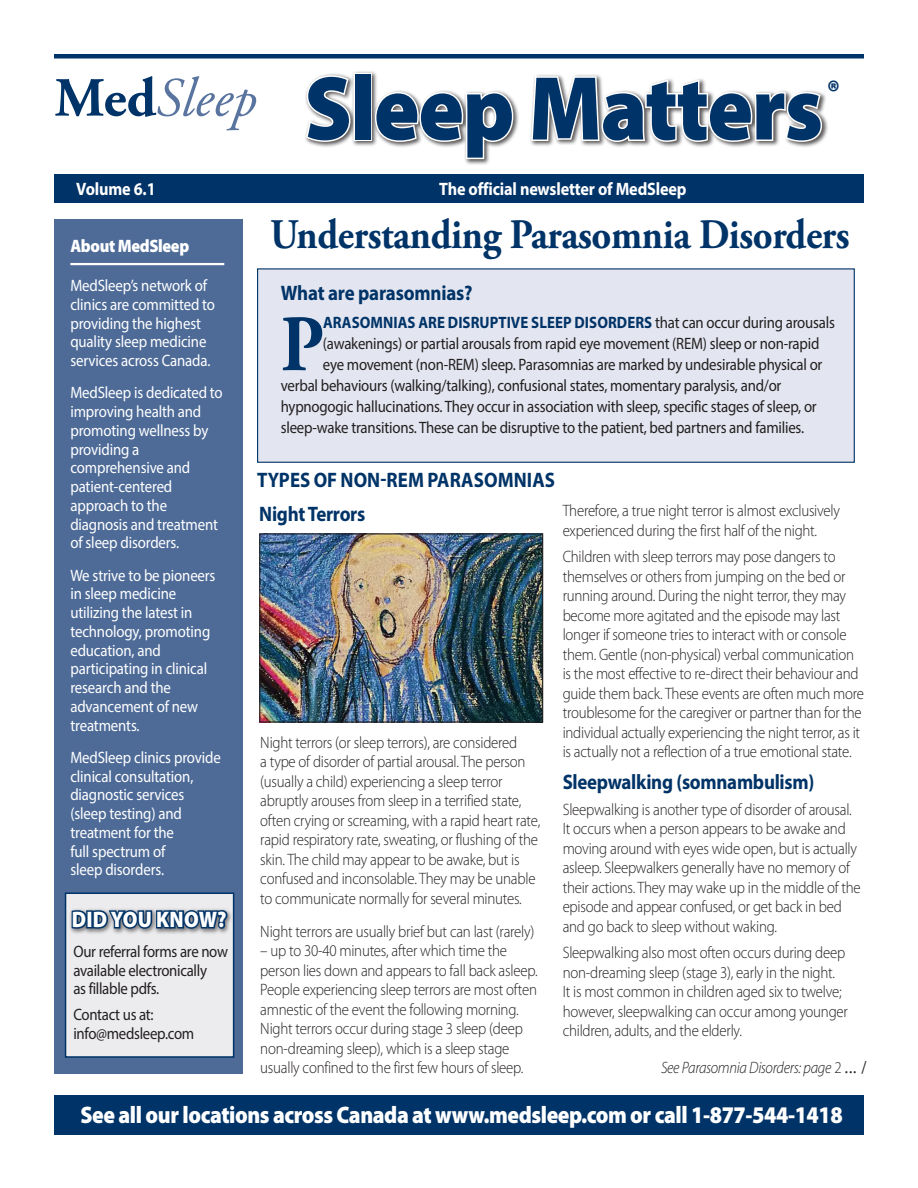
<style>
.page{position:relative;width:918px;height:1188px;background:#fff}
.page>*{position:absolute;margin:0;border:0;box-sizing:border-box;transform-origin:0 0}
.MDSLP_TEXT_space__12{font:900 91.5px "Myriad Pro";letter-spacing:-.015em;color:#003367;scale:.93 1}
.MDSLP_TEXT_1_DropCap{font:700 79.8px "Adobe Garamond Pro";color:#003367;scale:.9 1}
.MDSLP_Title_2{font:700 42px "Adobe Garamond Pro";letter-spacing:-.01em;color:#003367;scale:.92 1}
.MDSLP_TEXT_space__12-2{font:900 31.5px "Myriad Pro";color:#003367;scale:.9 1}
.MDSLP_TEXT_space__12-3{font:900 24px "Myriad Pro";letter-spacing:-.02em;color:#fff;scale:.9 1}
.MDSLP_CALLOUT_title{font:900 22.5px "Myriad Pro";letter-spacing:.01em;color:#fff;scale:.9 1}
.MDSLP_SUBhead_2_BLUE{font:700 21px "Myriad Pro";letter-spacing:-.015em;color:#003367;scale:.9 1}
.MDSLP_SUBhead_2_BLUE-2{font:700 21px "Myriad Pro";letter-spacing:.005em;color:#003367;scale:.9 1}
.MDSLP_TEXT_space__12-4{font:700 18px "Myriad Pro";letter-spacing:-.01em;color:#fff;scale:.9 1}
.PULL_quote_text_outd{font:900 18px "Myriad Pro";letter-spacing:-.02em;color:#fff;scale:.9 1}
.MDSLP_TEXT_space__12-5{font:300 16.5px/19.5px "Myriad Pro";letter-spacing:-.015em;color:#231f20;scale:.9 1}
.PULL_quote_text_outd-2{font:16.5px/18.8px "Myriad Pro";letter-spacing:-.01em;color:#fff;scale:.9 1}
.MDSLP_TEXT_1_DropCap-2{font:16.5px "Myriad Pro";letter-spacing:-.015em;color:#231f20;scale:.9 1}
.MDSLP_TEXT_space__12-6{font:16.5px/18.8px "Myriad Pro";letter-spacing:-.02em;color:#231f20;scale:.9 1}
.MDSLP_TEXT_1_DropCap-3{font:700 16.5px "Myriad Pro";letter-spacing:.005em;color:#003367;scale:.9 1}
.t1{font:italic 300 16.5px "Myriad Pro";letter-spacing:-.02em;color:#231f20;scale:.9 1}
.s1{font-weight:400;color:#231f20}
.s2{font-style:normal}
.s3{font-family:"Minion Pro";font-weight:400;font-style:normal;font-size:18px}
</style>
<div class="page">
<div style="left:54px;top:219px;width:189px;height:854px;background:#4e6b98"></div>
<div style="left:65px;top:892px;width:169px;height:166px;background:#ececee;border:2px solid #003367"></div>
<div style="left:257px;top:268px;width:598px;height:195px;background:#e3e6f0;border:1px solid #003367"></div>
<div style="left:54px;top:174px;width:810px;height:28px;background:#003367"></div>
<div style="left:304px;top:71px;width:524px;height:95px;background:#231f20;opacity:.75"></div>
<svg style="left:304px;top:74px;width:48px;height:69px"></svg>
<div style="left:353px;top:73px;width:19px;height:68px;border:3px solid #fff"></div>
<svg style="left:373px;top:90px;width:142px;height:71px"></svg>
<svg style="left:530px;top:75px;width:294px;height:69px"></svg>
<hr style="left:54px;top:54px;width:810px;height:4px;background:#003367">
<hr style="left:70px;top:263px;width:154px;height:2px;background:#fff">
<svg style="left:55px;top:76px;width:201px;height:54px"></svg>
<div style="left:69px;top:907px;width:164px;height:28px;background:#231f20;opacity:.55"></div>
<svg style="left:70px;top:892px;width:159px;height:43px"></svg>
<div style="left:54px;top:1096px;width:810px;height:39px;background:#003367"></div>
<img style="left:261px;top:535px;width:280px;height:186px">
<div style="left:259px;top:533px;width:284px;height:190px;border:1px solid #231f20"></div>
<p class="MDSLP_TEXT_space__12" style="left:304px;top:57px;width:559px">Sleep Matters</p>
<p class="MDSLP_TEXT_space__12-2" style="left:827px;top:74px;width:16px">®</p>
<p class="MDSLP_TEXT_space__12-4" style="left:76px;top:177px;width:90px">Volume 6.1</p>
<p class="MDSLP_TEXT_space__12-4" style="left:439px;top:177px;width:276px">The official newsletter of MedSleep</p>
<p class="PULL_quote_text_outd" style="left:70px;top:236px;width:134px">About MedSleep</p>
<p class="PULL_quote_text_outd-2" style="left:70px;top:276px;width:162px">MedSleep’s network of clinics are committed to providing the highest quality sleep medicine services across Canada.</p>
<p class="PULL_quote_text_outd-2" style="left:70px;top:383px;width:171px">MedSleep is dedicated to improving health and promoting wellness by providing a comprehensive and patient-centered approach to the diagnosis and treatment of sleep disorders.</p>
<p class="PULL_quote_text_outd-2" style="left:70px;top:565px;width:163px">We strive to be pioneers in sleep medicine utilizing the latest in technology, promoting education, and participating in clinical research and the advancement of new treatments.</p>
<p class="PULL_quote_text_outd-2" style="left:70px;top:748px;width:169px">MedSleep clinics provide clinical consultation, diagnostic services (sleep testing) and treatment for the<br>full spectrum of</p>
<p class="PULL_quote_text_outd-2" style="left:70px;top:860px;width:106px">sleep disorders.</p>
<p class="MDSLP_CALLOUT_title" style="left:72px;top:907px;width:174px">DID YOU KNOW?</p>
<p class="MDSLP_TEXT_space__12-6" style="left:73px;top:942px;width:173px">Our referral forms are now available electronically</p>
<p class="MDSLP_TEXT_space__12-6" style="left:73px;top:979px;width:97px">as fillable pdfs.</p>
<p class="MDSLP_TEXT_space__12-6" style="left:73px;top:1005px;width:91px">Contact us at:</p>
<p class="MDSLP_TEXT_space__12-6" style="left:73px;top:1023px;width:136px">info@medsleep.com</p>
<p class="MDSLP_Title_2" style="left:270px;top:210px;width:631px">Understanding Parasomnia Disorders</p>
<p class="MDSLP_SUBhead_2_BLUE" style="left:281px;top:280px;width:215px">What are parasomnias?</p>
<p class="MDSLP_TEXT_1_DropCap" style="left:281px;top:298px;width:49px">P</p>
<p class="MDSLP_TEXT_1_DropCap-3" style="left:323px;top:312px;width:570px">ARASOMNIAS ARE DISRUPTIVE SLEEP DISORDERS <span class="s1">that can occur during arousals</span></p>
<p class="MDSLP_TEXT_1_DropCap-2" style="left:323px;top:333px;width:553px">(awakenings) or partial arousals from rapid eye movement (REM) sleep or non-rapid</p>
<p class="MDSLP_TEXT_1_DropCap-2" style="left:323px;top:354px;width:557px">eye movement (non-REM) sleep. Parasomnias are marked by undesirable physical or</p>
<p class="MDSLP_TEXT_1_DropCap-2" style="left:281px;top:375px;width:558px">verbal behaviours (walking/talking), confusional states, momentary paralysis, and/or</p>
<p class="MDSLP_TEXT_1_DropCap-2" style="left:281px;top:396px;width:597px">hypnogogic hallucinations. They occur in association with sleep, specific stages of sleep, or</p>
<p class="MDSLP_TEXT_1_DropCap-2" style="left:281px;top:417px;width:583px">sleep-wake transitions. These can be disruptive to the patient, bed partners and families.</p>
<p class="MDSLP_SUBhead_2_BLUE-2" style="left:257px;top:467px;width:332px">TYPES OF NON-REM PARASOMNIAS</p>
<p class="MDSLP_SUBhead_2_BLUE" style="left:259px;top:500px;width:120px">Night Terrors</p>
<p class="MDSLP_TEXT_space__12-5" style="left:260px;top:732px;width:313px">Night terrors (or sleep terrors), are considered<br>a type of disorder of partial arousal. The person (usually a child) experiencing a sleep terror abruptly arouses from sleep in a terrified state, often crying or screaming, with a rapid heart rate, rapid respiratory rate, sweating, or flushing of the skin. The child may appear to be awake, but is confused and inconsolable. They may be unable to communicate normally for several minutes.</p>
<p class="MDSLP_TEXT_space__12-5" style="left:260px;top:921px;width:306px">Night terrors are usually brief but can last (rarely)</p>
<p class="MDSLP_TEXT_space__12-5" style="left:260px;top:941px;width:310px">– up to 30-40 minutes, after which time the person lies down and appears to fall back asleep.<br>People experiencing sleep terrors are most often amnestic of the event the following morning.<br>Night terrors occur during stage 3 sleep (deep non-dreaming sleep), which is a sleep stage usually confined to the first few hours of sleep.</p>
<p class="MDSLP_TEXT_space__12-5" style="left:563px;top:501px;width:310px">Therefore, a true night terror is almost exclusively experienced during the first half of the night.</p>
<p class="MDSLP_TEXT_space__12-5" style="left:563px;top:547px;width:336px">Children with sleep terrors may pose dangers to themselves or others from jumping on the bed or running around. During the night terror, they may become more agitated and the episode may last longer if someone tries to interact with or console them. Gentle (non-physical) verbal communication is the most effective to re-direct their behaviour and guide them back. These events are often much more troublesome for the caregiver or partner than for the individual actually experiencing the night terror, as it is actually not a reflection of a true emotional state.</p>
<p class="MDSLP_SUBhead_2_BLUE" style="left:563px;top:768px;width:281px">Sleepwalking (somnambulism)</p>
<p class="MDSLP_TEXT_space__12-5" style="left:563px;top:800px;width:333px">Sleepwalking is another type of disorder of arousal.<br>It occurs when a person appears to be awake and moving around with eyes wide open, but is actually asleep. Sleepwalkers generally have no memory of their actions. They may wake up in the middle of the episode and appear confused, or get back in bed and go back to sleep without waking.</p>
<p class="MDSLP_TEXT_space__12-5" style="left:563px;top:943px;width:318px">Sleepwalking also most often occurs during deep non-dreaming sleep (stage 3), early in the night.<br>It is most common in children aged six to twelve; however, sleepwalking can occur among younger children, adults, and the elderly.</p>
<p class="t1" style="left:661px;top:1057px;width:230px">See Parasomnia Disorders: page <span class="s2">2</span> <span class="s3">... /</span></p>
<p class="MDSLP_TEXT_space__12-3" style="left:80px;top:1101px;width:849px">See all our locations across Canada at www.medsleep.com or call 1-877-544-1418</p>
</div>
